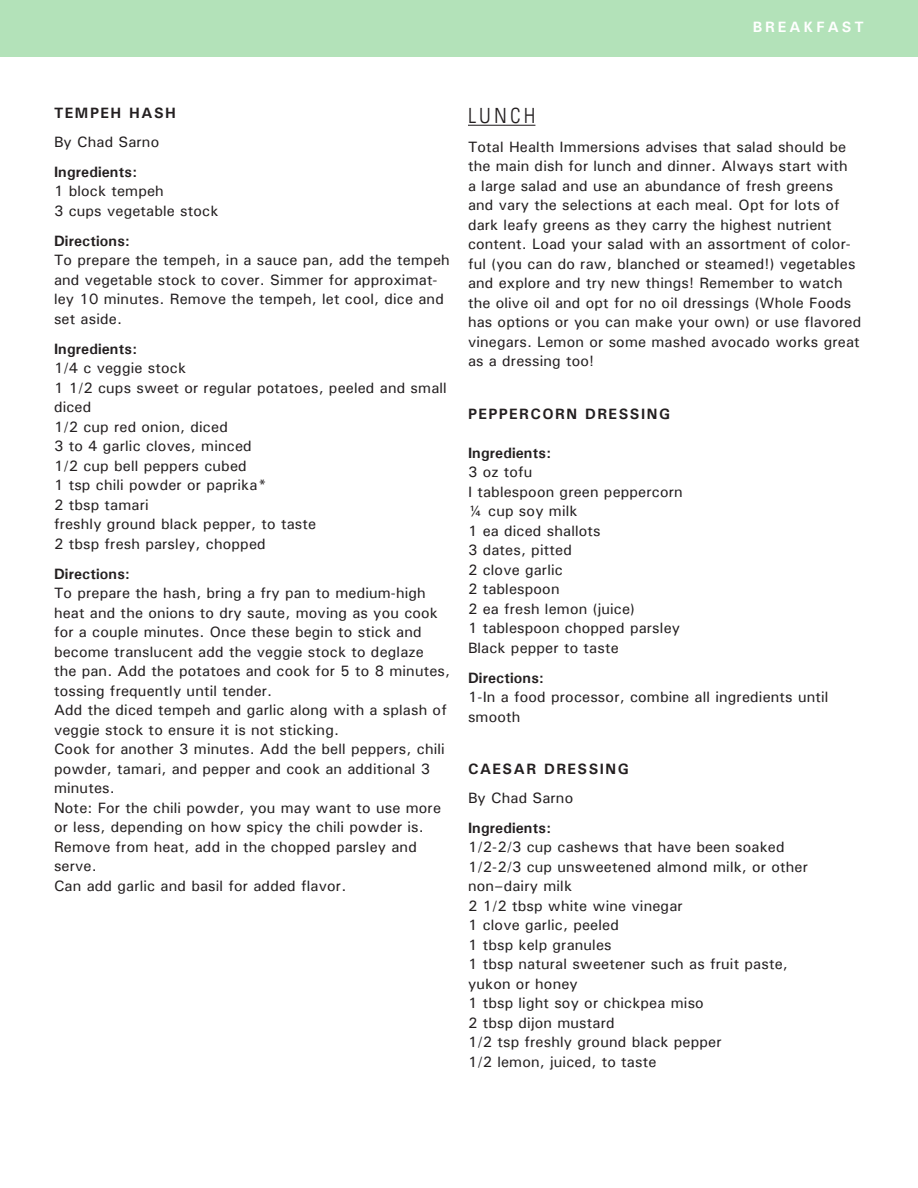
<style>
.page{position:relative;width:918px;height:1188px;background:#fff}
.page>*{position:absolute;margin:0;border:0;box-sizing:border-box;transform-origin:0 0}
.t1{font:300 condensed 21px "Univers LT";letter-spacing:.15em;color:#231f20}
.t2{font:500 15px/19.5px "Univers";letter-spacing:.01em;color:#231f20}
.t3{font:700 15px "Univers";letter-spacing:.01em;color:#231f20}
.t4{font:700 15px "Univers";letter-spacing:.1em;color:#231f20}
.t5{font:700 15px "Univers";letter-spacing:.2em;color:#fff}
</style>
<div class="page">
<hr style="left:468px;top:125px;width:67px;height:1px;background:#231f20">
<div style="left:0;top:0;width:918px;height:56px;background:#b3e2b9"></div>
<p class="t5" style="left:753px;top:17px;width:113px">BREAKFAST</p>
<p class="t4" style="left:54px;top:104px;width:124px">TEMPEH HASH</p>
<p class="t2" style="left:54px;top:132px;width:107px">By Chad Sarno</p>
<p class="t3" style="left:54px;top:162px;width:85px">Ingredients:</p>
<p class="t2" style="left:54px;top:181px;width:111px">1 block tempeh</p>
<p class="t2" style="left:54px;top:201px;width:166px">3 cups vegetable stock</p>
<p class="t3" style="left:54px;top:231px;width:77px">Directions:</p>
<p class="t2" style="left:54px;top:250px;width:397px">To prepare the tempeh, in a sauce pan, add the tempeh and vegetable stock to cover. Simmer for approximat&shy;ley 10 minutes. Remove the tempeh, let cool, dice and set aside.</p>
<p class="t3" style="left:54px;top:339px;width:85px">Ingredients:</p>
<p class="t2" style="left:54px;top:358px;width:134px">1/4 c veggie stock</p>
<p class="t2" style="left:54px;top:378px;width:394px">1 1/2 cups sweet or regular potatoes, peeled and small diced</p>
<p class="t2" style="left:54px;top:417px;width:175px">1/2 cup red onion, diced</p>
<p class="t2" style="left:54px;top:436px;width:199px">3 to 4 garlic cloves, minced</p>
<p class="t2" style="left:54px;top:456px;width:194px">1/2 cup bell peppers cubed</p>
<p class="t2" style="left:54px;top:475px;width:215px">1 tsp chili powder or paprika*</p>
<p class="t2" style="left:54px;top:495px;width:96px">2 tbsp tamari</p>
<p class="t2" style="left:54px;top:514px;width:264px">freshly ground black pepper, to taste</p>
<p class="t2" style="left:54px;top:534px;width:213px">2 tbsp fresh parsley, chopped</p>
<p class="t3" style="left:54px;top:564px;width:77px">Directions:</p>
<p class="t2" style="left:54px;top:583px;width:398px">To prepare the hash, bring a fry pan to medium-high heat and the onions to dry saute, moving as you cook for a couple minutes. Once these begin to stick and become translucent add the veggie stock to deglaze<br>the pan. Add the potatoes and cook for 5 to 8 minutes, tossing frequently until tender.</p>
<p class="t2" style="left:54px;top:700px;width:394px">Add the diced tempeh and garlic along with a splash of veggie stock to ensure it is not sticking.</p>
<p class="t2" style="left:54px;top:739px;width:392px">Cook for another 3 minutes. Add the bell peppers, chili powder, tamari, and pepper and cook an additional 3 minutes.</p>
<p class="t2" style="left:54px;top:798px;width:389px">Note: For the chili powder, you may want to use more or less, depending on how spicy the chili powder is.</p>
<p class="t2" style="left:54px;top:837px;width:364px">Remove from heat, add in the chopped parsley and serve.</p>
<p class="t2" style="left:54px;top:876px;width:294px">Can add garlic and basil for added flavor.</p>
<p class="t1" style="left:468px;top:103px;width:69px">LUNCH</p>
<p class="t2" style="left:468px;top:136px;width:395px">Total Health Immersions advises that salad should be the main dish for lunch and dinner. Always start with<br>a large salad and use an abundance of fresh greens and vary the selections at each meal. Opt for lots of dark leafy greens as they carry the highest nutrient content. Load your salad with an assortment of color&shy;ful (you can do raw, blanched or steamed!) vegetables and explore and try new things! Remember to watch the olive oil and opt for no oil dressings (Whole Foods has options or you can make your own) or use flavored vinegars. Lemon or some mashed avocado works great as a dressing too!</p>
<p class="t4" style="left:468px;top:404px;width:204px">PEPPERCORN DRESSING</p>
<p class="t3" style="left:468px;top:443px;width:85px">Ingredients:</p>
<p class="t2" style="left:468px;top:462px;width:66px">3 oz tofu</p>
<p class="t2" style="left:468px;top:481px;width:216px">I tablespoon green peppercorn</p>
<p class="t2" style="left:468px;top:501px;width:111px">¼ cup soy milk</p>
<p class="t2" style="left:468px;top:520px;width:134px">1 ea diced shallots</p>
<p class="t2" style="left:468px;top:540px;width:105px">3 dates, pitted</p>
<p class="t2" style="left:468px;top:559px;width:96px">2 clove garlic</p>
<p class="t2" style="left:468px;top:579px;width:93px">2 tablespoon</p>
<p class="t2" style="left:468px;top:598px;width:169px">2 ea fresh lemon (juice)</p>
<p class="t2" style="left:468px;top:618px;width:214px">1 tablespoon chopped parsley</p>
<p class="t2" style="left:468px;top:637px;width:152px">Black pepper to taste</p>
<p class="t3" style="left:468px;top:668px;width:77px">Directions:</p>
<p class="t2" style="left:468px;top:687px;width:362px">1-In a food processor, combine all ingredients until smooth</p>
<p class="t4" style="left:468px;top:759px;width:162px">CAESAR DRESSING</p>
<p class="t2" style="left:468px;top:787px;width:107px">By Chad Sarno</p>
<p class="t3" style="left:468px;top:818px;width:85px">Ingredients:</p>
<p class="t2" style="left:468px;top:837px;width:318px">1/2-2/3 cup cashews that have been soaked</p>
<p class="t2" style="left:468px;top:856px;width:342px">1/2-2/3 cup unsweetened almond milk, or other non–dairy milk</p>
<p class="t2" style="left:468px;top:895px;width:216px">2 1/2 tbsp white wine vinegar</p>
<p class="t2" style="left:468px;top:915px;width:152px">1 clove garlic, peeled</p>
<p class="t2" style="left:468px;top:934px;width:145px">1 tbsp kelp granules</p>
<p class="t2" style="left:468px;top:954px;width:321px">1 tbsp natural sweetener such as fruit paste, yukon or honey</p>
<p class="t2" style="left:468px;top:993px;width:237px">1 tbsp light soy or chickpea miso</p>
<p class="t2" style="left:468px;top:1012px;width:148px">2 tbsp dijon mustard</p>
<p class="t2" style="left:468px;top:1032px;width:255px">1/2 tsp freshly ground black pepper</p>
<p class="t2" style="left:468px;top:1051px;width:190px">1/2 lemon, juiced, to taste</p>
</div>
